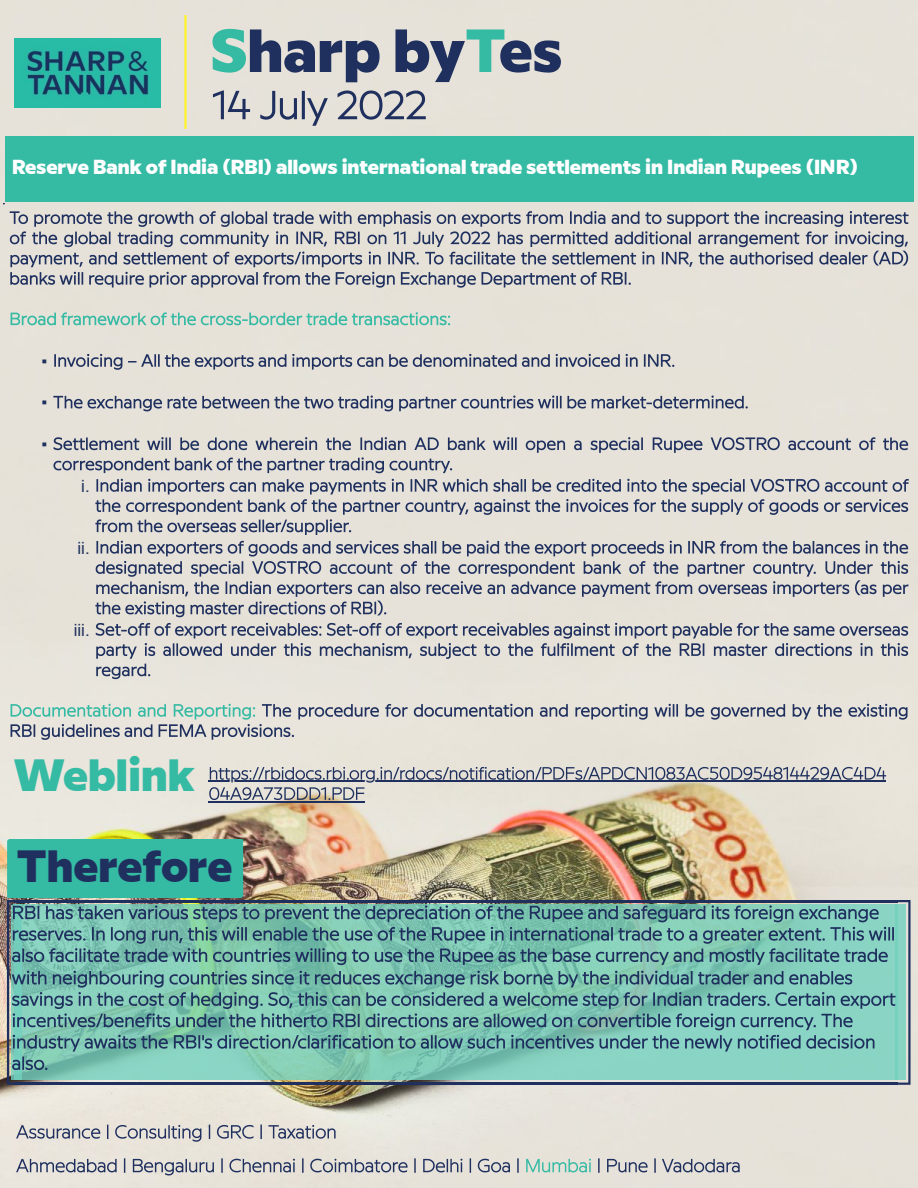
<style>
.page{position:relative;width:918px;height:1188px;background:#e6e2d9}
.page>*{position:absolute;margin:0;border:0;box-sizing:border-box;transform-origin:0 0}
.t1{font:800 60.75px "Sharp And Tannan";color:#1f305f}
.t2{font:800 45px "Sharp And Tannan";color:#1f305f}
.t3{font:800 45px "Sharp And Tannan";color:#35baa4}
.t4{font:800 20.25px "Sharp And Tannan";color:#fff}
.s1{color:#35baa4}
</style>
<div class="page">
<svg style="left:16px;top:1158px;width:503px;height:17px;background:#bcbcbe"></svg>
<svg style="left:526px;top:1159px;width:65px;height:13px"></svg>
<svg style="left:598px;top:1158px;width:142px;height:15px;background:#b4b5ba"></svg>
<svg style="left:16px;top:1125px;width:320px;height:17px;background:#bfbdbf"></svg>
<img style="left:173px;top:16px;width:25px;height:112px">
<img style="left:15px;top:38px;width:146px;height:70px">
<div style="left:6px;top:136px;width:908px;height:65px;background:#35baa4"></div>
<hr style="left:208px;top:781px;width:678px;height:1px;background:#1f305f">
<hr style="left:208px;top:801px;width:157px;height:1px;background:#1f305f">
<svg style="left:209px;top:767px;width:677px;height:33px;background:#bebcba"></svg>
<img style="left:7px;top:839px;width:904px;height:245px">
<svg style="left:213px;top:91px;width:213px;height:35px;background:#bbbbbe"></svg>
<svg style="left:10px;top:211px;width:899px;height:77px;background:#bfbfc0"></svg>
<svg style="left:11px;top:312px;width:439px;height:13px;background:#afd5c8"></svg>
<svg style="left:11px;top:704px;width:897px;height:36px;background:#cbceca"></svg>
<svg style="left:54px;top:354px;width:620px;height:16px;background:#b4b5b9"></svg>
<svg style="left:53px;top:396px;width:695px;height:15px;background:#afb1b7"></svg>
<svg style="left:53px;top:437px;width:855px;height:36px;background:#c6c6c5"></svg>
<svg style="left:95px;top:479px;width:814px;height:56px;background:#c5c4c4"></svg>
<svg style="left:95px;top:541px;width:813px;height:76px;background:#c3c2c3"></svg>
<svg style="left:96px;top:623px;width:812px;height:56px;background:#c9c9c7"></svg>
<h1 class="t1" style="left:210px;top:29px;width:354px"><span class="s1">S</span>harp by<span class="s1">T</span>es</h1>
<p class="t4" style="left:12px;top:160px;width:847px">Reserve Bank of India (RBI) allows international trade settlements in Indian Rupees (INR)</p>
<h2 class="t3" style="left:14px;top:759px;width:183px">Weblink</h2>
<h2 class="t2" style="left:17px;top:851px;width:217px">Therefore</h2>
</div>
